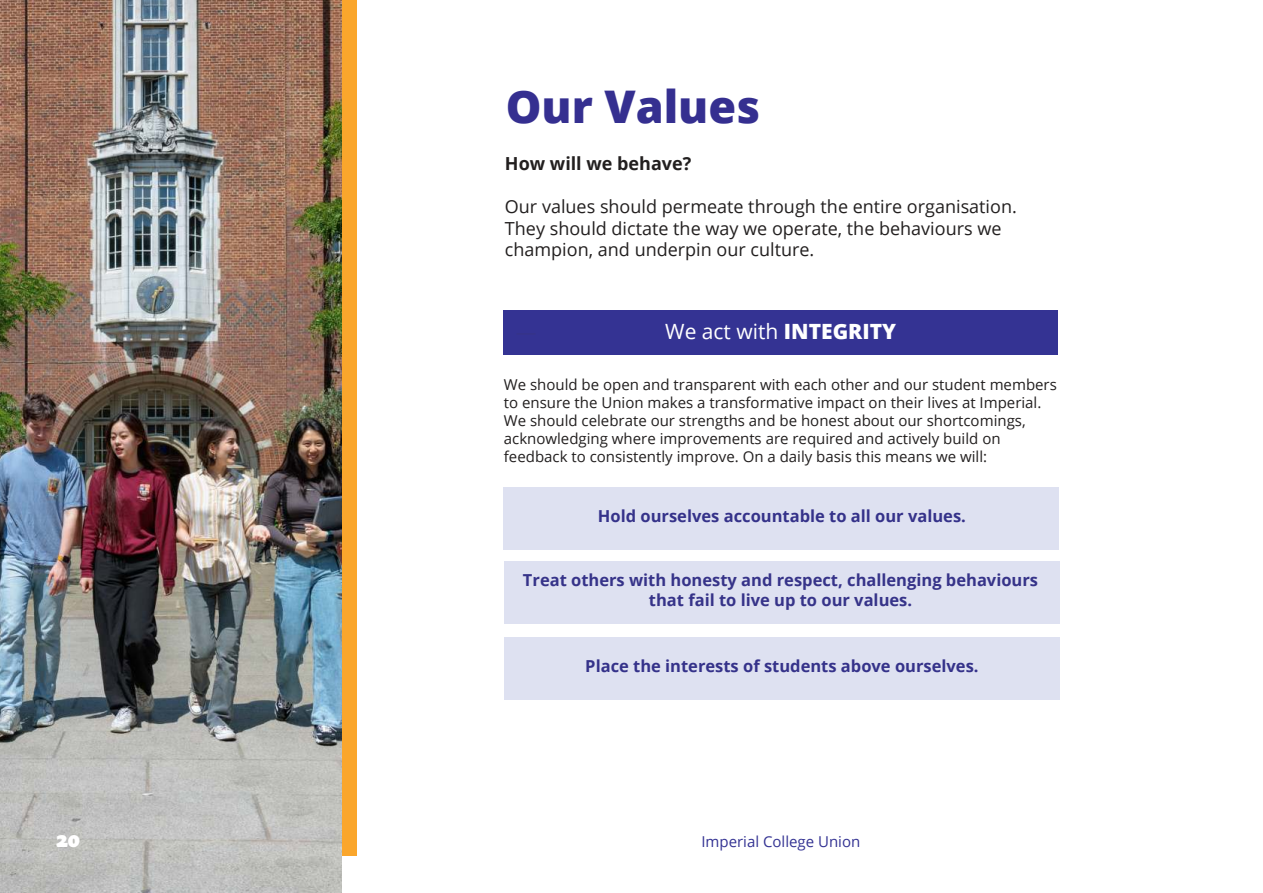
<style>
.page{position:relative;width:1263px;height:893px;background:#fff}
.page>*{position:absolute;margin:0;border:0;box-sizing:border-box;transform-origin:0 0}
.t1{font:800 45px "Open Sans";color:#352f90}
.t2{font:21px "Open Sans";color:#fff}
.t3{font:900 21px "Macho";color:#fff}
.t4{font:18px/21.6px "Open Sans";color:#221f1f}
.t5{font:700 18px "Open Sans";color:#221f1f}
.t6{font:700 16.5px/19.8px "Open Sans";color:#363389;text-align:center}
.t7{font:700 16.5px "Open Sans";color:#35328a}
.t8{font:15px/18px "Open Sans";color:#221f1f}
.t9{font:15px "Open Sans";color:#343393}
.s1{font-weight:800}
</style>
<div class="page">
<div style="left:503px;top:310px;width:555px;height:45px;background:#343393"></div>
<div style="left:503px;top:488px;width:556px;height:62px;background:#dee1f1"></div>
<div style="left:504px;top:561px;width:556px;height:63px;background:#dee1f1"></div>
<div style="left:504px;top:638px;width:556px;height:62px;background:#dee1f1"></div>
<hr style="left:516px;top:333px;width:20px;height:2px;background:#363389">
<div style="left:341px;top:0;width:16px;height:855px;background:#faa62c"></div>
<img style="left:0;top:0;width:341px;height:893px">
<h2 class="t3" style="left:56px;top:832px;width:26px">20</h2>
<h1 class="t1" style="left:506px;top:88px;width:256px">Our Values</h1>
<p class="t5" style="left:505px;top:156px;width:188px">How will we behave?</p>
<p class="t4" style="left:505px;top:198px;width:513px">Our values should permeate through the entire organisation.<br>They should dictate the way we operate, the behaviours we champion, and underpin our culture.</p>
<h2 class="t2" style="left:665px;top:323px;width:232px">We act with <span class="s1">INTEGRITY</span></h2>
<p class="t8" style="left:504px;top:377px;width:554px">We should be open and transparent with each other and our student members to ensure the Union makes a transformative impact on their lives at Imperial.<br>We should celebrate our strengths and be honest about our shortcomings, acknowledging where improvements are required and actively build on feedback to consistently improve. On a daily basis this means we will:</p>
<p class="t7" style="left:598px;top:510px;width:369px">Hold ourselves accountable to all our values.</p>
<p class="t6" style="left:523px;top:572px;width:517px">Treat others with honesty and respect, challenging behaviours that fail to live up to our values.</p>
<p class="t7" style="left:585px;top:660px;width:395px">Place the interests of students above ourselves.</p>
<p class="t9" style="left:701px;top:836px;width:160px">Imperial College Union</p>
</div>
